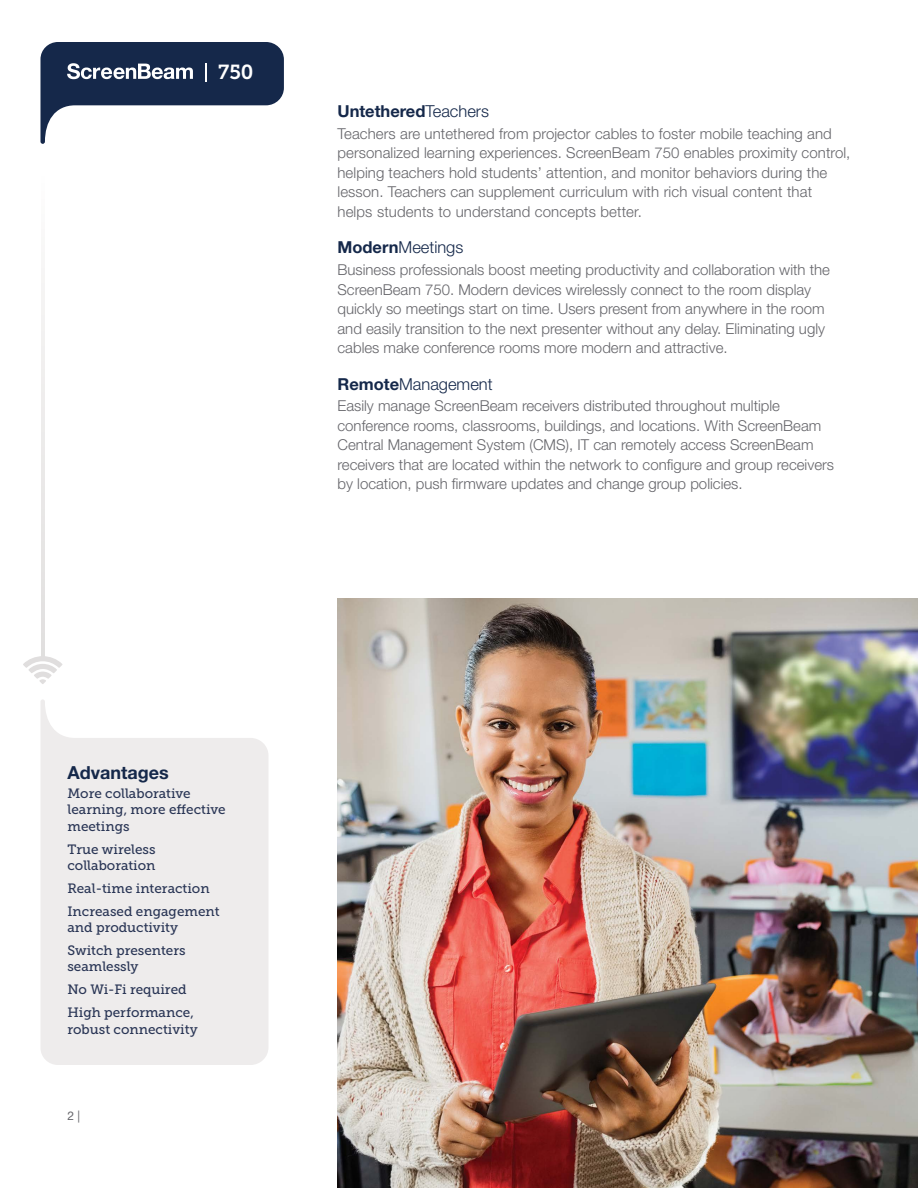
<style>
.page{position:relative;width:918px;height:1188px;background:#fff}
.page>*{position:absolute;margin:0;border:0;box-sizing:border-box;transform-origin:0 0}
.t1{font:20.25px "Museo Slab 700";color:#fff}
.t2{font:700 18px "Helvetica Neue LT Std";color:#15284a}
.t3{font:300 16.5px "Helvetica Neue LT Std";color:#15284a}
.t4{font:700 16.5px "Helvetica Neue LT Std";color:#15284a}
.t5{font:300 15px/19.5px "Helvetica Neue LT Std";color:#65656a}
.t6{font:13.5px/23px "Museo Slab 500";color:#293555}
.t7{font:12px "Helvetica Neue LT Std";color:#65656a}
.s1{font-weight:300}
.s2{font-weight:700}
</style>
<div class="page">
<svg style="left:40px;top:42px;width:244px;height:102px"></svg>
<svg style="left:41px;top:699px;width:227px;height:366px;background:#efeded"></svg>
<svg style="left:41px;top:275px;width:3px;height:381px"></svg>
<svg style="left:23px;top:656px;width:39px;height:28px"></svg>
<img style="left:338px;top:599px;width:580px;height:589px">
<h1 class="t1" style="left:218px;top:60px;width:37px">750</h1>
<p class="t4" style="left:338px;top:101px;width:153px">Untethered<span class="s1">Teachers</span></p>
<p class="t5" style="left:338px;top:123px;width:514px">Teachers are untethered from projector cables to foster mobile teaching and personalized learning experiences. ScreenBeam 750 enables proximity control, helping teachers hold students’ attention, and monitor behaviors during the lesson. Teachers can supplement curriculum with rich visual content that helps students to understand concepts better.</p>
<p class="t3" style="left:338px;top:237px;width:127px"><span class="s2">Modern</span>Meetings</p>
<p class="t5" style="left:338px;top:260px;width:494px">Business professionals boost meeting productivity and collaboration with the ScreenBeam 750. Modern devices wirelessly connect to the room display quickly so meetings start on time. Users present from anywhere in the room and easily transition to the next presenter without any delay. Eliminating ugly cables make conference rooms more modern and attractive.</p>
<p class="t3" style="left:338px;top:374px;width:157px"><span class="s2">Remote</span>Management</p>
<p class="t5" style="left:338px;top:396px;width:498px">Easily manage ScreenBeam receivers distributed throughout multiple conference rooms, classrooms, buildings, and locations. With ScreenBeam Central Management System (CMS), IT can remotely access ScreenBeam receivers that are located within the network to configure and group receivers by location, push firmware updates and change group policies.</p>
<p class="t2" style="left:68px;top:762px;width:103px">Advantages</p>
<p class="t6" style="left:68px;top:785px;width:160px;line-height:16.6px">More collaborative learning, more effective meetings</p>
<p class="t6" style="left:68px;top:841px;width:90px;line-height:16.2px">True wireless collaboration</p>
<p class="t6" style="left:68px;top:877px;width:154px">Real-time interaction<br>Increased engagement</p>
<p class="t6" style="left:68px;top:916px;width:120px">and productivity<br>Switch presenters</p>
<p class="t6" style="left:68px;top:955px;width:128px">seamlessly<br>No Wi-Fi required<br>High performance,</p>
<p class="t6" style="left:68px;top:1018px;width:132px">robust connectivity</p>
<p class="t7" style="left:68px;top:1109px;width:14px">2 |</p>
</div>
